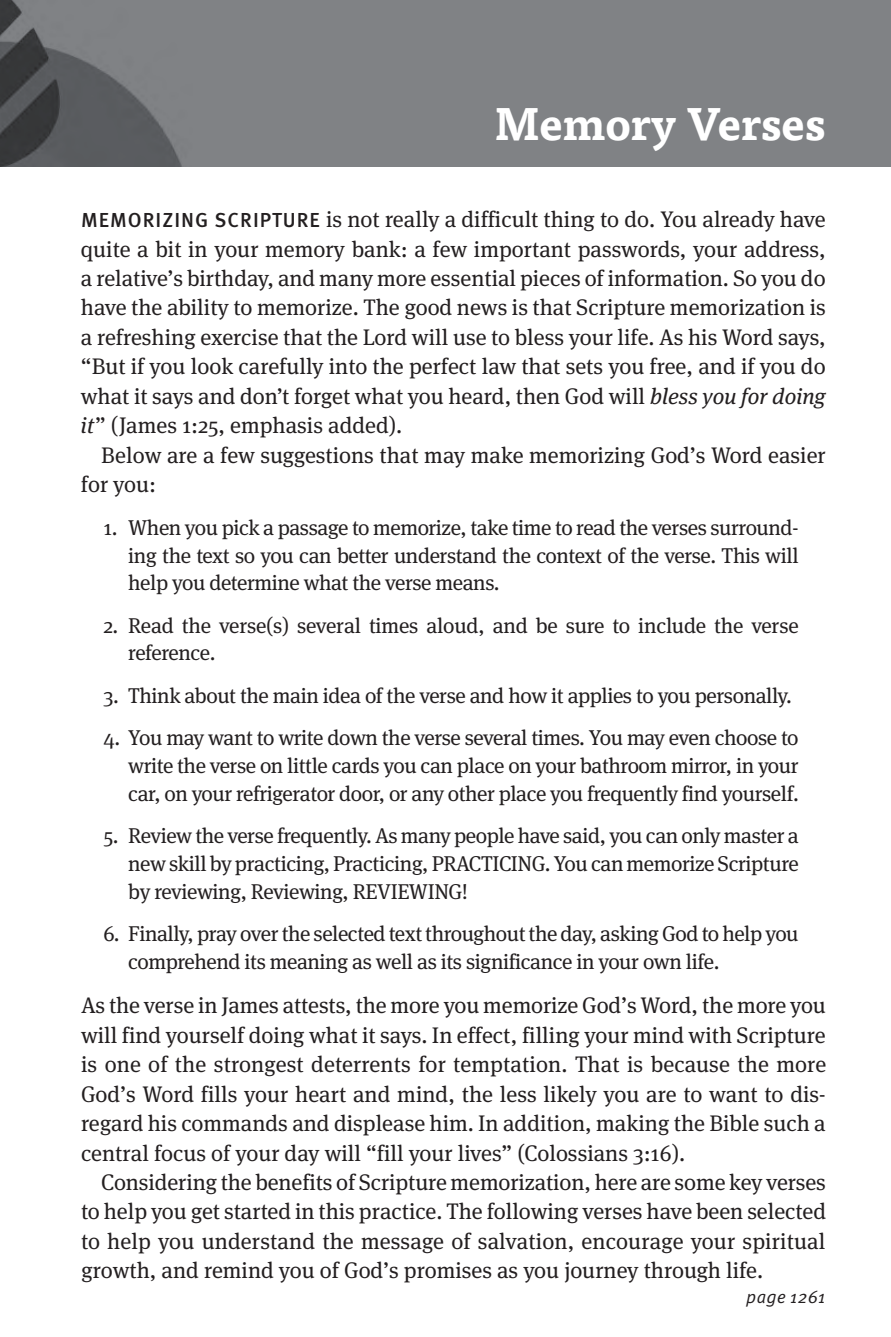
<style>
.page{position:relative;width:891px;height:1337px;background:#fff}
.page>*{position:absolute;margin:0;border:0;box-sizing:border-box;transform-origin:0 0}
.t1{font:700 45px "Tisa Pro";letter-spacing:-.005em;color:#fff}
.t2{font:22.5px/29.5px "Meta Serif Pro";color:#231f20;text-align:justify}
.t3{font:21.38px/27.7px "Meta Serif Pro";letter-spacing:-.02em;color:#231f20;text-align:justify}
.t4{font:italic 18px "Meta OT";letter-spacing:.005em;color:#231f20}
.s1{font-family:"Meta OT";font-weight:500;font-size:20.25px}
.s2{font-style:italic}
</style>
<div class="page">
<div style="left:0;top:0;width:891px;height:167px;background:#808285"></div>
<img style="left:0;top:0;width:182px;height:167px">
<h1 class="t1" style="left:494px;top:88px;width:333px">Memory Verses</h1>
<p class="t2" style="left:81px;top:203px;width:746px"><span class="s1">MEMORIZING SCRIPTURE</span> is not really a difficult thing to do. You already have quite a bit in your memory bank: a few important passwords, your address, a relative’s birthday, and many more essential pieces of information. So you do have the ability to memorize. The good news is that Scripture memorization is a refreshing exercise that the Lord will use to bless your life. As his Word says, “But if you look carefully into the perfect law that sets you free, and if you do what it says and don’t forget what you heard, then God will <span class="s2">bless you for doing it</span>” (James 1:25, emphasis added).</p>
<p class="t2" style="left:81px;top:439px;width:746px;text-indent:20px">Below are a few suggestions that may make memorizing God’s Word easier for you:</p>
<p class="t3" style="left:128px;top:512px;width:672px;text-indent:-25px">1. When you pick a passage to memorize, take time to read the verses surround&shy;ing the text so you can better understand the context of the verse. This will help you determine what the verse means.</p>
<p class="t3" style="left:128px;top:610px;width:672px;text-indent:-25px">2. Read the verse(s) several times aloud, and be sure to include the verse reference.</p>
<p class="t3" style="left:104px;top:680px;width:690px">3. Think about the main idea of the verse and how it applies to you personally.</p>
<p class="t3" style="left:128px;top:723px;width:672px;text-indent:-25px">4. You may want to write down the verse several times. You may even choose to write the verse on little cards you can place on your bathroom mirror, in your car, on your refrigerator door, or any other place you frequently find yourself.</p>
<p class="t3" style="left:128px;top:821px;width:672px;text-indent:-25px">5. Review the verse frequently. As many people have said, you can only master a new skill by practicing, Practicing, PRACTICING. You can memorize Scripture by reviewing, Reviewing, REVIEWING!</p>
<p class="t3" style="left:128px;top:919px;width:672px;text-indent:-25px">6. Finally, pray over the selected text throughout the day, asking God to help you comprehend its meaning as well as its significance in your own life.</p>
<p class="t2" style="left:81px;top:989px;width:747px">As the verse in James attests, the more you memorize God’s Word, the more you will find yourself doing what it says. In effect, filling your mind with Scripture is one of the strongest deterrents for temptation. That is because the more God’s Word fills your heart and mind, the less likely you are to want to dis&shy;regard his commands and displease him. In addition, making the Bible such a central focus of your day will “fill your lives” (Colossians 3:16).</p>
<p class="t2" style="left:81px;top:1166px;width:747px;text-indent:20px">Considering the benefits of Scripture memorization, here are some key verses to help you get started in this practice. The following verses have been selected to help you understand the message of salvation, encourage your spiritual growth, and remind you of God’s promises as you journey through life.</p>
<p class="t4" style="left:746px;top:1285px;width:81px">page 1261</p>
</div>
